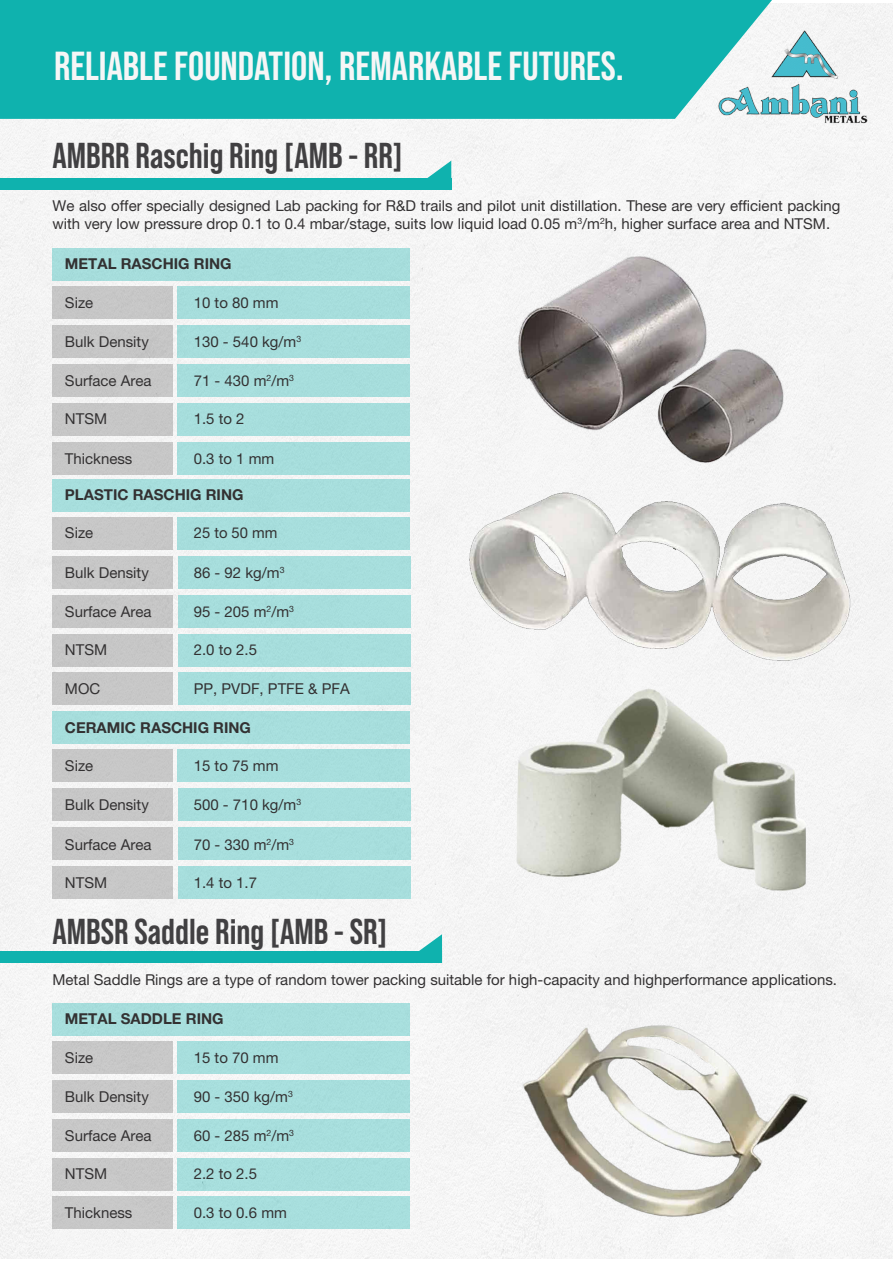
<style>
.page{position:relative;width:893px;height:1263px;background:#fff}
.page>*{position:absolute;margin:0;border:0;box-sizing:border-box;transform-origin:0 0}
.t1{font:700 40.5px "Bebas Neue Pro";color:#f6f6f6}
.t2{font:700 36px "Bebas Neue Pro";color:#414042}
.t3{font:15px/18px "Helvetica Neue LT 55 Rm";color:#333132}
.t4{font:15px "Helvetica Neue LT 75 Bd";color:#333132}
</style>
<div class="page">
<div style="left:0;top:3px;width:893px;height:1255px;background:#f5f5f5"></div>
<div style="left:0;top:0;width:772px;height:119px;background:#0fb2ae"></div>
<div style="left:0;top:178px;width:451px;height:11px;background:#0fb2ae"></div>
<svg style="left:424px;top:161px;width:27px;height:17px"></svg>
<svg style="left:415px;top:934px;width:27px;height:18px"></svg>
<div style="left:0;top:952px;width:442px;height:11px;background:#0fb2ae"></div>
<div style="left:178px;top:287px;width:232px;height:32px;background:#a6dddc"></div>
<div style="left:52px;top:248px;width:358px;height:33px;background:#a6dddc"></div>
<div style="left:52px;top:287px;width:121px;height:32px;background:#c6c6c6"></div>
<div style="left:178px;top:325px;width:232px;height:33px;background:#a6dddc"></div>
<div style="left:52px;top:325px;width:121px;height:33px;background:#c6c6c6"></div>
<div style="left:178px;top:364px;width:232px;height:33px;background:#a6dddc"></div>
<div style="left:52px;top:364px;width:121px;height:33px;background:#c6c6c6"></div>
<div style="left:178px;top:403px;width:232px;height:32px;background:#a6dddc"></div>
<div style="left:52px;top:403px;width:121px;height:32px;background:#c6c6c6"></div>
<div style="left:178px;top:442px;width:232px;height:32px;background:#a7dedd"></div>
<div style="left:52px;top:442px;width:121px;height:32px;background:#c6c6c6"></div>
<div style="left:178px;top:517px;width:232px;height:33px;background:#a7dedd"></div>
<div style="left:52px;top:479px;width:358px;height:33px;background:#a7dedd"></div>
<div style="left:52px;top:517px;width:121px;height:33px;background:#c7c7c7"></div>
<div style="left:178px;top:556px;width:232px;height:33px;background:#a7dedd"></div>
<div style="left:52px;top:556px;width:121px;height:33px;background:#c7c7c7"></div>
<div style="left:178px;top:595px;width:232px;height:32px;background:#a7dedd"></div>
<div style="left:52px;top:595px;width:121px;height:32px;background:#c6c6c6"></div>
<div style="left:178px;top:634px;width:232px;height:32px;background:#a7dedd"></div>
<div style="left:52px;top:634px;width:121px;height:32px;background:#c6c6c6"></div>
<div style="left:178px;top:749px;width:232px;height:33px;background:#a7dedd"></div>
<div style="left:52px;top:711px;width:358px;height:33px;background:#a7dedd"></div>
<div style="left:52px;top:749px;width:121px;height:33px;background:#c7c7c7"></div>
<div style="left:178px;top:788px;width:232px;height:33px;background:#a7dedd"></div>
<div style="left:52px;top:788px;width:121px;height:33px;background:#c7c7c7"></div>
<div style="left:178px;top:827px;width:232px;height:33px;background:#a7dedd"></div>
<div style="left:52px;top:827px;width:121px;height:33px;background:#c7c7c7"></div>
<div style="left:178px;top:866px;width:232px;height:32px;background:#a7dedd"></div>
<div style="left:52px;top:866px;width:121px;height:32px;background:#c7c7c7"></div>
<div style="left:178px;top:673px;width:232px;height:32px;background:#a7dedd"></div>
<div style="left:52px;top:673px;width:121px;height:32px;background:#c7c7c7"></div>
<div style="left:178px;top:1041px;width:232px;height:33px;background:#a8dfdd"></div>
<div style="left:52px;top:1003px;width:358px;height:33px;background:#a7dedd"></div>
<div style="left:52px;top:1041px;width:121px;height:33px;background:#c7c7c7"></div>
<div style="left:178px;top:1080px;width:232px;height:33px;background:#a8dfdd"></div>
<div style="left:52px;top:1080px;width:121px;height:33px;background:#c7c7c7"></div>
<div style="left:178px;top:1119px;width:232px;height:32px;background:#a8dfdd"></div>
<div style="left:52px;top:1119px;width:121px;height:32px;background:#c7c7c7"></div>
<div style="left:178px;top:1158px;width:232px;height:32px;background:#a8dfdd"></div>
<div style="left:52px;top:1158px;width:121px;height:32px;background:#c8c8c8"></div>
<div style="left:178px;top:1197px;width:232px;height:32px;background:#a8dfdd"></div>
<div style="left:52px;top:1197px;width:121px;height:32px;background:#c8c8c8"></div>
<img style="left:479px;top:173px;width:353px;height:170px">
<img style="left:434px;top:343px;width:446px;height:446px">
<img style="left:442px;top:892px;width:426px;height:367px">
<img style="left:495px;top:573px;width:396px;height:396px">
<img style="left:713px;top:25px;width:155px;height:102px">
<h1 class="t1" style="left:54px;top:43px;width:571px">RELIABLE FOUNDATION, REMARKABLE FUTURES.</h1>
<h2 class="t2" style="left:53px;top:135px;width:352px">AMBRR Raschig Ring [AMB - RR]</h2>
<p class="t3" style="left:52px;top:197px;width:789px">We also offer specially designed Lab packing for R&amp;D trails and pilot unit distillation. These are very efficient packing with very low pressure drop 0.1 to 0.4 mbar/stage, suits low liquid load 0.05 m<sup>3</sup>/m<sup>2</sup>h, higher surface area and NTSM.</p>
<p class="t4" style="left:65px;top:255px;width:168px">METAL RASCHIG RING</p>
<p class="t3" style="left:65px;top:293px;width:30px">Size</p>
<p class="t3" style="left:65px;top:332px;width:85px">Bulk Density</p>
<p class="t3" style="left:65px;top:371px;width:88px">Surface Area</p>
<p class="t3" style="left:65px;top:410px;width:44px">NTSM</p>
<p class="t3" style="left:65px;top:449px;width:69px">Thickness</p>
<p class="t4" style="left:65px;top:485px;width:180px">PLASTIC RASCHIG RING</p>
<p class="t3" style="left:65px;top:524px;width:30px">Size</p>
<p class="t3" style="left:65px;top:563px;width:85px">Bulk Density</p>
<p class="t3" style="left:65px;top:602px;width:88px">Surface Area</p>
<p class="t3" style="left:65px;top:640px;width:44px">NTSM</p>
<p class="t3" style="left:194px;top:293px;width:86px">10 to 80 mm</p>
<p class="t3" style="left:194px;top:332px;width:109px">130 - 540 kg/m<sup>3</sup></p>
<p class="t3" style="left:194px;top:371px;width:102px">71 - 430 m<sup>2</sup>/m<sup>3</sup></p>
<p class="t3" style="left:194px;top:410px;width:52px">1.5 to 2</p>
<p class="t3" style="left:194px;top:449px;width:82px">0.3 to 1 mm</p>
<p class="t3" style="left:194px;top:524px;width:85px">25 to 50 mm</p>
<p class="t3" style="left:194px;top:563px;width:92px">86 - 92 kg/m<sup>3</sup></p>
<p class="t3" style="left:194px;top:602px;width:102px">95 - 205 m<sup>2</sup>/m<sup>3</sup></p>
<p class="t3" style="left:194px;top:640px;width:65px">2.0 to 2.5</p>
<p class="t3" style="left:65px;top:679px;width:37px">MOC</p>
<p class="t3" style="left:194px;top:679px;width:158px">PP, PVDF, PTFE &amp; PFA</p>
<p class="t4" style="left:65px;top:718px;width:188px">CERAMIC RASCHIG RING</p>
<p class="t3" style="left:65px;top:756px;width:30px">Size</p>
<p class="t3" style="left:65px;top:796px;width:85px">Bulk Density</p>
<p class="t3" style="left:65px;top:835px;width:88px">Surface Area</p>
<p class="t3" style="left:65px;top:873px;width:44px">NTSM</p>
<p class="t3" style="left:194px;top:756px;width:86px">15 to 75 mm</p>
<p class="t3" style="left:194px;top:796px;width:109px">500 - 710 kg/m<sup>3</sup></p>
<p class="t3" style="left:194px;top:835px;width:102px">70 - 330 m<sup>2</sup>/m<sup>3</sup></p>
<p class="t3" style="left:194px;top:873px;width:65px">1.4 to 1.7</p>
<h2 class="t2" style="left:53px;top:910px;width:336px">AMBSR Saddle Ring [AMB - SR]</h2>
<p class="t3" style="left:52px;top:970px;width:786px">Metal Saddle Rings are a type of random tower packing suitable for high-capacity and highperformance applications.</p>
<p class="t4" style="left:65px;top:1009px;width:160px">METAL SADDLE RING</p>
<p class="t3" style="left:65px;top:1048px;width:30px">Size</p>
<p class="t3" style="left:65px;top:1087px;width:85px">Bulk Density</p>
<p class="t3" style="left:65px;top:1126px;width:88px">Surface Area</p>
<p class="t3" style="left:65px;top:1164px;width:44px">NTSM</p>
<p class="t3" style="left:65px;top:1204px;width:69px">Thickness</p>
<p class="t3" style="left:194px;top:1048px;width:86px">15 to 70 mm</p>
<p class="t3" style="left:194px;top:1087px;width:101px">90 - 350 kg/m<sup>3</sup></p>
<p class="t3" style="left:194px;top:1126px;width:102px">60 - 285 m<sup>2</sup>/m<sup>3</sup></p>
<p class="t3" style="left:194px;top:1164px;width:65px">2.2 to 2.5</p>
<p class="t3" style="left:194px;top:1203px;width:95px">0.3 to 0.6 mm</p>
</div>
